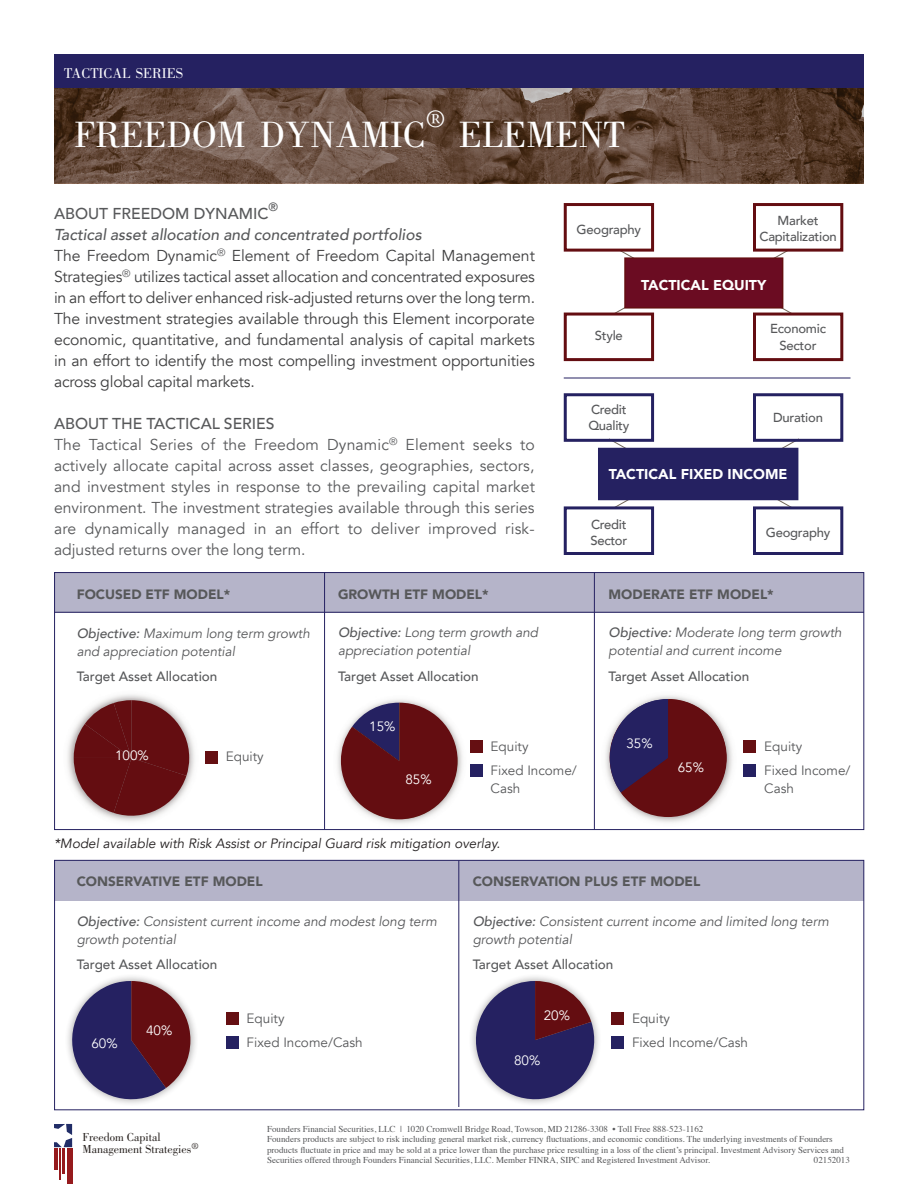
<style>
.page{position:relative;width:918px;height:1188px;background:#fff}
.page>*{position:absolute;margin:0;border:0;box-sizing:border-box;transform-origin:0 0}
.t1{font:37.8px "Bodoni";color:#fff}
.t2{font:24.45px "Bodoni";color:#fff}
.t3{font:15.75px/21px "Avenir";letter-spacing:-.01em;color:#3e3e3f;text-align:justify}
.t4{font:15.75px/21px "Avenir";color:#57585a;text-align:justify}
.t5{font:italic 500 15.75px "Avenir";color:#57585a}
.t6{font:500 15.75px "Avenir";color:#57585a}
.t7{font:14.7px "Bodoni";color:#fff}
.t8{font:900 14.25px "Avenir";color:#fff}
.t9{font:italic 13.5px/18px "Avenir";color:#57585a}
.t10{font:500 13.5px "Avenir";color:#57585a}
.t11{font:13.5px/18px "Avenir";color:#57585a}
.t12{font:900 13.5px "Avenir";color:#57585a}
.t13{font:italic 13.5px "Avenir";color:#231f20}
.t14{font:13.5px "Avenir";color:#fff}
.t15{font:500 13.05px "Avenir";letter-spacing:-.02em;color:#57585a}
.t16{font:12px/12px "Bodoni";color:#241e1b}
.t17{font:500 12px "Avenir";color:#57585a}
.t18{font:9px/10.5px "Times";color:#57585a}
.s1{font-weight:500}
</style>
<div class="page">
<svg style="left:54px;top:1124px;width:18px;height:23px"></svg>
<hr style="left:54px;top:1148px;width:4px;height:22px;background:#961a1d">
<hr style="left:59px;top:1148px;width:2px;height:31px;background:#961a1d">
<hr style="left:63px;top:1148px;width:2px;height:26px;background:#961a1d">
<div style="left:67px;top:1148px;width:5px;height:36px;background:#961a1d"></div>
<svg style="left:608px;top:442px;width:46px;height:6px"></svg>
<svg style="left:754px;top:442px;width:45px;height:23px"></svg>
<svg style="left:753px;top:485px;width:46px;height:21px"></svg>
<svg style="left:607px;top:500px;width:46px;height:6px"></svg>
<div style="left:753px;top:506px;width:90px;height:49px;background:#fff;border:3px solid #252161"></div>
<div style="left:564px;top:506px;width:90px;height:49px;background:#fff;border:3px solid #252161"></div>
<svg style="left:622px;top:252px;width:11px;height:5px"></svg>
<svg style="left:753px;top:291px;width:46px;height:22px"></svg>
<svg style="left:775px;top:252px;width:11px;height:18px"></svg>
<svg style="left:607px;top:307px;width:46px;height:6px"></svg>
<div style="left:564px;top:203px;width:90px;height:49px;background:#fff;border:3px solid #640d11"></div>
<div style="left:753px;top:313px;width:90px;height:48px;background:#fff;border:3px solid #640d11"></div>
<div style="left:753px;top:203px;width:90px;height:49px;background:#fff;border:3px solid #640d11"></div>
<div style="left:564px;top:313px;width:90px;height:48px;background:#fff;border:3px solid #640d11"></div>
<div style="left:624px;top:257px;width:159px;height:52px;background:#6b0c22;border:2px solid #640d11"></div>
<div style="left:598px;top:448px;width:200px;height:52px;background:#252161"></div>
<svg style="left:54px;top:87px;width:810px;height:96px;background:#644b3c"></svg>
<div style="left:54px;top:54px;width:810px;height:33px;background:#252161"></div>
<div style="left:564px;top:393px;width:90px;height:49px;border:3px solid #252161"></div>
<div style="left:753px;top:393px;width:90px;height:49px;border:3px solid #252161"></div>
<div style="left:54px;top:572px;width:810px;height:40px;background:#b5b4c9"></div>
<div style="left:54px;top:860px;width:810px;height:40px;background:#b5b4c9"></div>
<div style="left:54px;top:572px;width:810px;height:258px;border:1px solid #252161"></div>
<div style="left:54px;top:860px;width:810px;height:250px;border:1px solid #252161"></div>
<hr style="left:54px;top:612px;width:810px;height:1px;background:#252161">
<hr style="left:324px;top:572px;width:1px;height:257px;background:#252161">
<hr style="left:594px;top:572px;width:1px;height:257px;background:#252161">
<img style="left:67px;top:694px;width:128px;height:92px">
<svg style="left:74px;top:700px;width:115px;height:122px"></svg>
<div style="left:205px;top:751px;width:13px;height:12px;background:#650f12"></div>
<div style="left:470px;top:740px;width:12px;height:13px;background:#650f12"></div>
<div style="left:743px;top:740px;width:13px;height:13px;background:#650f12"></div>
<div style="left:470px;top:764px;width:12px;height:13px;background:#252161"></div>
<div style="left:743px;top:764px;width:13px;height:13px;background:#252161"></div>
<img style="left:337px;top:699px;width:126px;height:85px">
<svg style="left:341px;top:703px;width:117px;height:121px"></svg>
<img style="left:649px;top:695px;width:84px;height:89px">
<svg style="left:605px;top:699px;width:122px;height:124px"></svg>
<hr style="left:459px;top:861px;width:1px;height:246px;background:#252161">
<div style="left:64px;top:973px;width:134px;height:134px;background:#231f20;opacity:.45"></div>
<svg style="left:64px;top:981px;width:126px;height:126px"></svg>
<div style="left:226px;top:1012px;width:12px;height:13px;background:#650f12"></div>
<div style="left:611px;top:1012px;width:13px;height:13px;background:#650f12"></div>
<div style="left:226px;top:1037px;width:12px;height:12px;background:#252161"></div>
<div style="left:611px;top:1037px;width:13px;height:12px;background:#252161"></div>
<div style="left:468px;top:973px;width:134px;height:134px;background:#231f20;opacity:.45"></div>
<svg style="left:469px;top:981px;width:132px;height:125px"></svg>
<hr style="left:564px;top:378px;width:286px;height:1px;background:#252161">
<p class="t7" style="left:64px;top:65px;width:120px">TACTICAL SERIES</p>
<p class="t2" style="left:426px;top:106px;width:21px">®</p>
<p class="t1" style="left:74px;top:114px;width:353px">FREEDOM DYNAMIC</p>
<p class="t1" style="left:459px;top:114px;width:167px">ELEMENT</p>
<p class="t17" style="left:269px;top:197px;width:11px">®</p>
<p class="t5" style="left:54px;top:225px;width:369px">Tactical asset allocation and concentrated portfolios</p>
<p class="t3" style="left:54px;top:245px;width:483px">The Freedom Dynamic<sup>®</sup> Element of Freedom Capital Management Strategies<sup>®</sup> utilizes tactical asset allocation and concentrated exposures in an effort to deliver enhanced risk-adjusted returns over the long term.<br>The investment strategies available through this Element incorporate economic, quantitative, and fundamental analysis of capital markets in an effort to identify the most compelling investment opportunities across global capital markets.</p>
<p class="t6" style="left:54px;top:410px;width:222px">ABOUT THE TACTICAL SERIES</p>
<p class="t4" style="left:54px;top:434px;width:483px">The Tactical Series of the Freedom Dynamic<sup>®</sup> Element seeks to actively allocate capital across asset classes, geographies, sectors, and investment styles in response to the prevailing capital market environment. The investment strategies available through this series are dynamically managed in an effort to deliver improved risk&shy;adjusted returns over the long term.</p>
<p class="t6" style="left:54px;top:200px;width:216px">ABOUT FREEDOM DYNAMIC</p>
<p class="t15" style="left:577px;top:218px;width:66px">Geography</p>
<p class="t15" style="left:778px;top:209px;width:42px">Market</p>
<p class="t15" style="left:759px;top:226px;width:79px">Capitalization</p>
<p class="t15" style="left:595px;top:324px;width:29px">Style</p>
<p class="t8" style="left:641px;top:273px;width:127px">TACTICAL EQUITY</p>
<p class="t15" style="left:770px;top:317px;width:57px">Economic</p>
<p class="t15" style="left:780px;top:334px;width:38px">Sector</p>
<p class="t15" style="left:591px;top:398px;width:37px">Credit</p>
<p class="t15" style="left:588px;top:414px;width:42px">Quality</p>
<p class="t15" style="left:773px;top:406px;width:51px">Duration</p>
<p class="t8" style="left:609px;top:462px;width:180px">TACTICAL FIXED INCOME</p>
<p class="t15" style="left:591px;top:513px;width:37px">Credit</p>
<p class="t15" style="left:590px;top:529px;width:38px">Sector</p>
<p class="t15" style="left:766px;top:521px;width:66px">Geography</p>
<p class="t12" style="left:77px;top:582px;width:155px">FOCUSED ETF MODEL*</p>
<p class="t9" style="left:77px;top:624px;width:235px"><span class="s1">Objective:</span> Maximum long term growth and appreciation potential</p>
<p class="t10" style="left:77px;top:665px;width:142px">Target Asset Allocation</p>
<p class="t14" style="left:115px;top:748px;width:35px">100%</p>
<p class="t11" style="left:226px;top:748px;width:39px">Equity</p>
<p class="t12" style="left:338px;top:582px;width:152px">GROWTH ETF MODEL*</p>
<p class="t12" style="left:609px;top:582px;width:167px">MODERATE ETF MODEL*</p>
<p class="t9" style="left:338px;top:624px;width:202px"><span class="s1">Objective:</span> Long term growth and appreciation potential</p>
<p class="t10" style="left:338px;top:664px;width:142px">Target Asset Allocation</p>
<p class="t14" style="left:369px;top:718px;width:28px">15%</p>
<p class="t9" style="left:609px;top:624px;width:235px"><span class="s1">Objective:</span> Moderate long term growth potential and current income</p>
<p class="t10" style="left:609px;top:664px;width:142px">Target Asset Allocation</p>
<p class="t14" style="left:405px;top:772px;width:28px">85%</p>
<p class="t14" style="left:626px;top:736px;width:28px">35%</p>
<p class="t11" style="left:491px;top:737px;width:39px">Equity</p>
<p class="t11" style="left:764px;top:737px;width:39px">Equity</p>
<p class="t11" style="left:491px;top:762px;width:88px">Fixed Income/<br>Cash</p>
<p class="t11" style="left:764px;top:762px;width:88px">Fixed Income/<br>Cash</p>
<p class="t14" style="left:678px;top:759px;width:28px">65%</p>
<p class="t13" style="left:54px;top:835px;width:448px">*Model available with Risk Assist or Principal Guard risk mitigation overlay.</p>
<p class="t12" style="left:77px;top:870px;width:187px">CONSERVATIVE ETF MODEL</p>
<p class="t12" style="left:473px;top:870px;width:229px">CONSERVATION PLUS ETF MODEL</p>
<p class="t9" style="left:77px;top:912px;width:362px"><span class="s1">Objective:</span> Consistent current income and modest long term growth potential</p>
<p class="t10" style="left:77px;top:953px;width:142px">Target Asset Allocation</p>
<p class="t9" style="left:473px;top:912px;width:358px"><span class="s1">Objective:</span> Consistent current income and limited long term growth potential</p>
<p class="t10" style="left:473px;top:953px;width:142px">Target Asset Allocation</p>
<p class="t14" style="left:544px;top:1007px;width:28px">20%</p>
<p class="t11" style="left:247px;top:1010px;width:39px">Equity</p>
<p class="t11" style="left:632px;top:1010px;width:39px">Equity</p>
<p class="t14" style="left:146px;top:1022px;width:28px">40%</p>
<p class="t14" style="left:91px;top:1036px;width:28px">60%</p>
<p class="t11" style="left:247px;top:1034px;width:118px">Fixed Income/Cash</p>
<p class="t11" style="left:632px;top:1034px;width:118px">Fixed Income/Cash</p>
<h3 class="t16" style="left:82px;top:1131px;width:118px">Freedom Capital<br>Management Strategies<sup>®</sup></h3>
<p class="t14" style="left:514px;top:1052px;width:28px">80%</p>
<p class="t18" style="left:267px;top:1123px;width:578px">Founders Financial Securities, LLC | 1020 Cromwell Bridge Road, Towson, MD 21286-3308 • Toll Free 888-523-1162<br>Founders products are subject to risk including general market risk, currency fluctuations, and economic conditions. The underlying investments of Founders products fluctuate in price and may be sold at a price lower than the purchase price resulting in a loss of the client’s principal. Investment Advisory Services and Securities offered through Founders Financial Securities, LLC. Member FINRA, SIPC and Registered Investment Advisor.</p>
<p class="t18" style="left:814px;top:1154px;width:37px">02152013</p>
</div>
